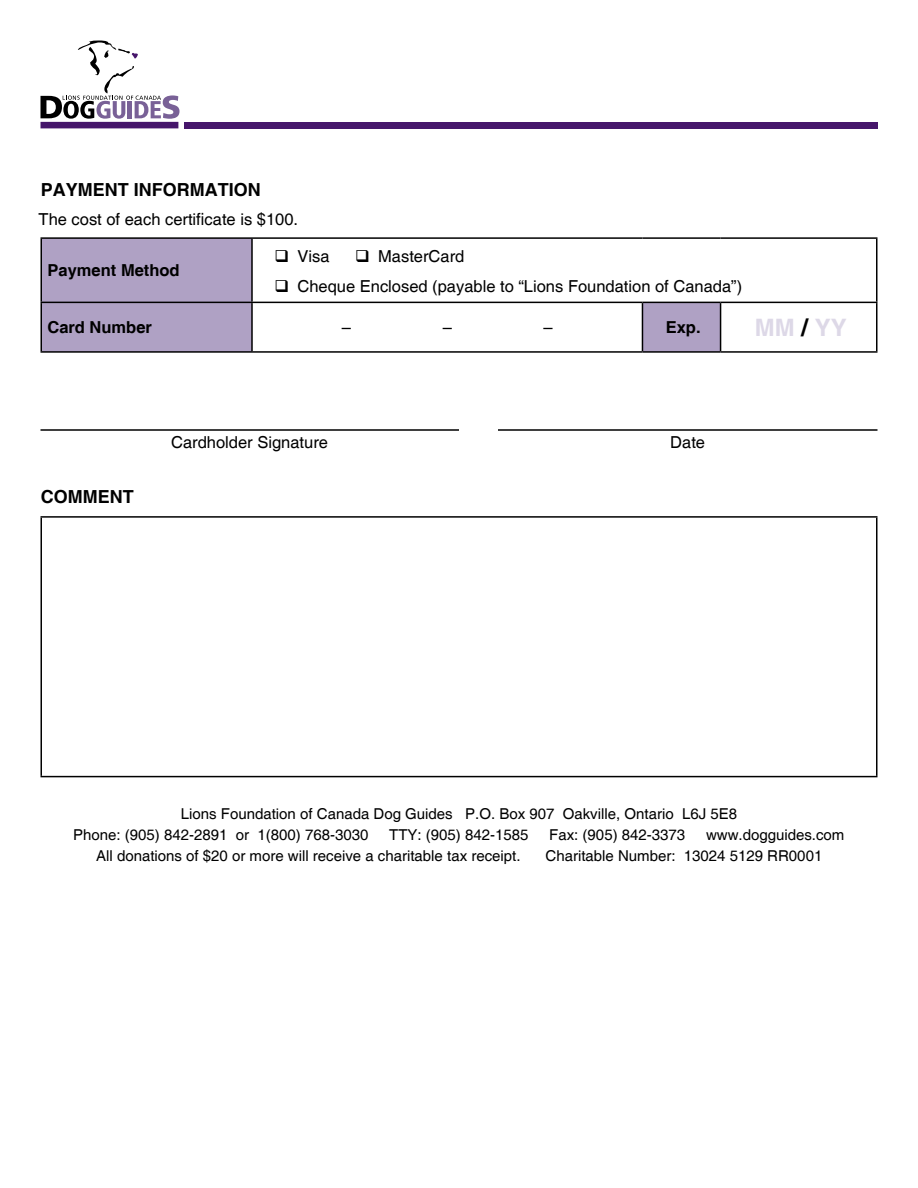
<style>
.page{position:relative;width:918px;height:1188px;background:#fff}
.page>*{position:absolute;margin:0;border:0;box-sizing:border-box;transform-origin:0 0}
.t1{font:700 24px "Helvetica";color:#ddd8e7}
.t2{font:700 18px "Helvetica";color:#000}
.t3{font:16.5px "Helvetica";color:#000}
.t4{font:700 16.5px "Helvetica";color:#000}
.t5{font:15px/21px "Helvetica";color:#000}
.s1{color:#000}
</style>
<div class="page">
<div style="left:41px;top:122px;width:137px;height:6px;background:#46166b"></div>
<svg style="left:40px;top:41px;width:140px;height:78px"></svg>
<div style="left:184px;top:122px;width:694px;height:6px;background:#46166b"></div>
<svg style="left:42px;top:239px;width:679px;height:112px"></svg>
<hr style="left:40px;top:237px;width:212px;height:2px;background:#000">
<hr style="left:40px;top:239px;width:2px;height:63px;background:#000">
<hr style="left:252px;top:237px;width:390px;height:2px;background:#000">
<hr style="left:251px;top:239px;width:2px;height:63px;background:#000">
<hr style="left:642px;top:237px;width:79px;height:2px;background:#000">
<hr style="left:721px;top:237px;width:157px;height:2px;background:#000">
<hr style="left:876px;top:239px;width:2px;height:63px;background:#000">
<hr style="left:40px;top:302px;width:212px;height:1px;background:#000">
<hr style="left:40px;top:303px;width:2px;height:48px;background:#000">
<hr style="left:252px;top:302px;width:390px;height:1px;background:#000">
<hr style="left:251px;top:303px;width:2px;height:48px;background:#000">
<hr style="left:721px;top:302px;width:157px;height:1px;background:#000">
<hr style="left:876px;top:303px;width:2px;height:48px;background:#000">
<hr style="left:40px;top:351px;width:212px;height:2px;background:#000">
<hr style="left:252px;top:351px;width:390px;height:2px;background:#000">
<hr style="left:721px;top:351px;width:157px;height:2px;background:#000">
<hr style="left:642px;top:302px;width:79px;height:1px;background:#000">
<hr style="left:642px;top:303px;width:1px;height:48px;background:#000">
<hr style="left:720px;top:303px;width:1px;height:48px;background:#000">
<hr style="left:642px;top:351px;width:79px;height:2px;background:#000">
<hr style="left:40px;top:429px;width:419px;height:2px;background:#000">
<hr style="left:498px;top:429px;width:380px;height:2px;background:#000">
<hr style="left:40px;top:516px;width:838px;height:2px;background:#000">
<hr style="left:40px;top:518px;width:2px;height:258px;background:#000">
<hr style="left:876px;top:518px;width:2px;height:258px;background:#000">
<hr style="left:40px;top:776px;width:838px;height:1px;background:#000">
<p class="t2" style="left:41px;top:179px;width:221px">PAYMENT INFORMATION</p>
<p class="t3" style="left:39px;top:209px;width:261px">The cost of each certificate is $100.</p>
<p class="t4" style="left:48px;top:260px;width:134px">Payment Method</p>
<p class="t3" style="left:275px;top:246px;width:57px">❑ Visa</p>
<p class="t3" style="left:355px;top:246px;width:111px">❑ MasterCard</p>
<p class="t3" style="left:275px;top:276px;width:469px">❑ Cheque Enclosed (payable to “Lions Foundation of Canada”)</p>
<p class="t4" style="left:47px;top:317px;width:106px">Card Number</p>
<p class="t3" style="left:342px;top:318px;width:11px">–</p>
<p class="t3" style="left:443px;top:318px;width:11px">–</p>
<p class="t3" style="left:544px;top:318px;width:11px">–</p>
<p class="t4" style="left:666px;top:317px;width:36px">Exp.</p>
<h1 class="t1" style="left:755px;top:313px;width:94px">MM <span class="s1">/</span> YY</h1>
<p class="t2" style="left:41px;top:486px;width:94px">COMMENT</p>
<p class="t3" style="left:171px;top:433px;width:158px">Cardholder Signature</p>
<p class="t3" style="left:670px;top:433px;width:36px">Date</p>
<p class="t5" style="left:73px;top:804px;width:665px;text-indent:108px">Lions Foundation of Canada Dog Guides P.O. Box 907 Oakville, Ontario L6J 5E8<br>Phone: (905) 842-2891 or 1(800) 768-3030</p>
<p class="t5" style="left:389px;top:825px;width:141px">TTY: (905) 842-1585</p>
<p class="t5" style="left:549px;top:825px;width:137px">Fax: (905) 842-3373</p>
<p class="t5" style="left:706px;top:825px;width:140px">www.dogguides.com</p>
<p class="t5" style="left:96px;top:846px;width:426px">All donations of $20 or more will receive a charitable tax receipt.</p>
<p class="t5" style="left:546px;top:846px;width:278px">Charitable Number: 13024 5129 RR0001</p>
</div>
